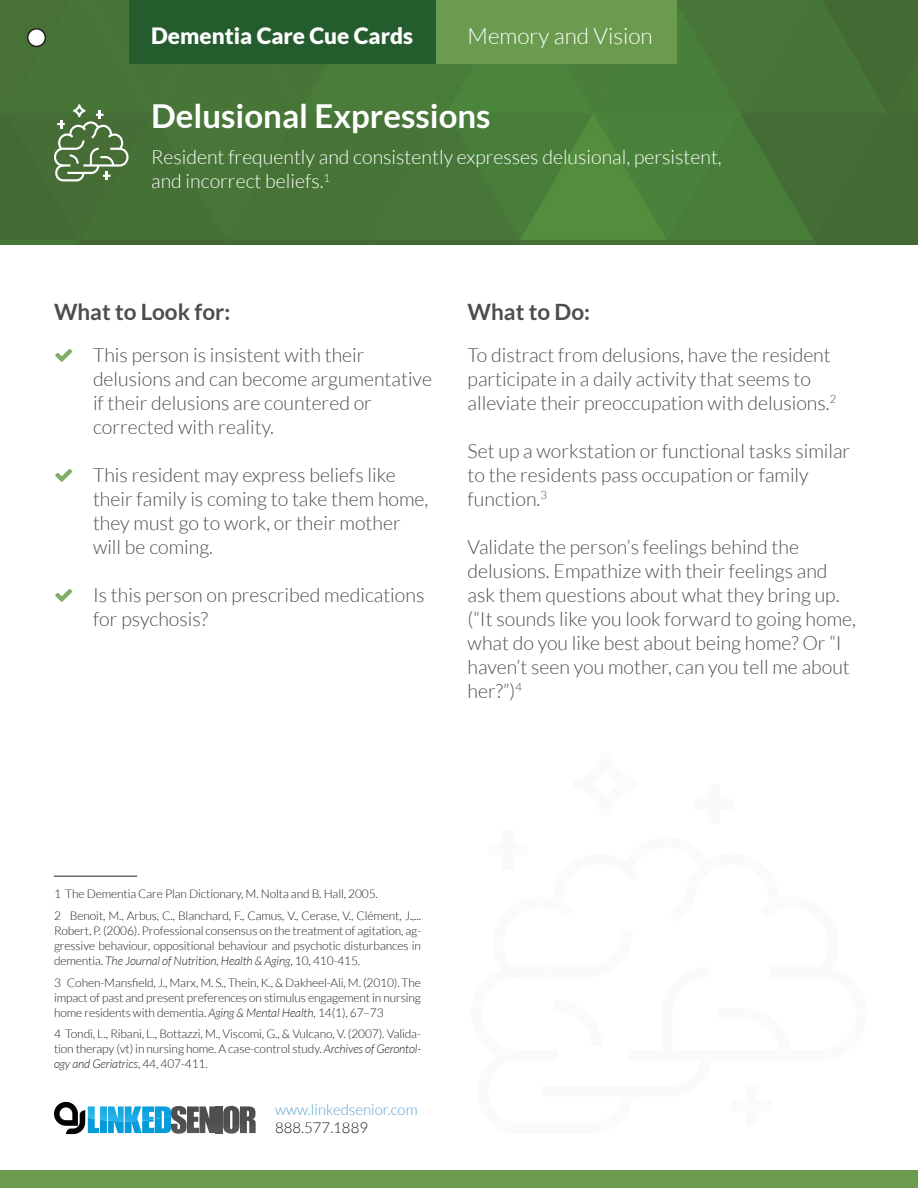
<style>
.page{position:relative;width:918px;height:1188px;background:#fff}
.page>*{position:absolute;margin:0;border:0;box-sizing:border-box;transform-origin:0 0}
.t1{font:700 33px "Lato";color:#fff}
.t2{font:700 22.5px "Lato";color:#4d4d4f}
.t3{font:900 22.5px "Lato";color:#fff}
.t4{font:300 22.5px "Lato";color:#fff}
.t5{font:300 19.5px/24px "Lato";color:#4d4d4f}
.t6{font:300 19.5px "Lato";color:#fff}
.t7{font:300 15px "Lato";color:#58a1d4}
.t8{font:300 15px "Lato";color:#231f20}
.t9{font:300 12px/15px "Lato";letter-spacing:-.01em;color:#231f20;text-align:justify}
.s1{font-style:italic}
</style>
<div class="page">
<img style="left:0;top:0;width:918px;height:244px">
<div style="left:129px;top:0;width:309px;height:64px;background:#255c2e"></div>
<div style="left:0;top:1171px;width:918px;height:17px;background:#6a9b4f"></div>
<hr style="left:54px;top:876px;width:83px;height:1px;background:#231f20">
<div style="left:28px;top:29px;width:17px;height:17px;background:#fff;border-radius:50%"></div>
<div style="left:27px;top:28px;width:19px;height:19px;border:2px solid #231f20;border-radius:50%"></div>
<div style="left:216px;top:1106px;width:7px;height:27px;background:#4e4e50"></div>
<svg style="left:223px;top:1106px;width:33px;height:28px"></svg>
<svg style="left:54px;top:1102px;width:161px;height:32px"></svg>
<div style="left:436px;top:0;width:241px;height:64px;background:#6a9b4f"></div>
<div style="left:694px;top:799px;width:40px;height:11px;background:#fafafa"></div>
<div style="left:709px;top:784px;width:11px;height:40px;background:#fafafa"></div>
<div style="left:488px;top:844px;width:40px;height:11px;background:#fafafa"></div>
<div style="left:503px;top:830px;width:11px;height:40px;background:#fafafa"></div>
<div style="left:731px;top:1100px;width:40px;height:11px;background:#fafafa"></div>
<div style="left:746px;top:1086px;width:11px;height:40px;background:#fafafa"></div>
<svg style="left:54px;top:104px;width:75px;height:77px;background:#648657"></svg>
<p class="t3" style="left:151px;top:23px;width:263px">Dementia Care Cue Cards</p>
<p class="t4" style="left:468px;top:24px;width:187px">Memory and Vision</p>
<p class="t1" style="left:151px;top:97px;width:341px">Delusional Expressions</p>
<p class="t6" style="left:151px;top:147px;width:572px">Resident frequently and consistently expresses delusional, persistent,</p>
<p class="t6" style="left:151px;top:171px;width:181px">and incorrect beliefs.<sup>1</sup></p>
<p class="t2" style="left:54px;top:299px;width:178px">What to Look for:</p>
<p class="t5" style="left:93px;top:344px;width:340px">This person is insistent with their delusions and can become argumentative if their delusions are countered or corrected with reality.</p>
<p class="t5" style="left:93px;top:464px;width:337px">This resident may express beliefs like their family is coming to take them home, they must go to work, or their mother will be coming.</p>
<p class="t5" style="left:93px;top:584px;width:333px">Is this person on prescribed medications for psychosis?</p>
<p class="t2" style="left:468px;top:299px;width:124px">What to Do:</p>
<p class="t5" style="left:468px;top:343px;width:370px">To distract from delusions, have the resident participate in a daily activity that seems to alleviate their preoccupation with delusions.<sup>2</sup></p>
<p class="t5" style="left:468px;top:439px;width:384px">Set up a workstation or functional tasks similar to the residents pass occupation or family function.<sup>3</sup></p>
<p class="t5" style="left:468px;top:535px;width:390px">Validate the person’s feelings behind the delusions. Empathize with their feelings and ask them questions about what they bring up. (“It sounds like you look forward to going home, what do you like best about being home? Or “I haven’t seen you mother, can you tell me about her?”)<sup>4</sup></p>
<p class="t9" style="left:54px;top:886px;width:325px">1 The Dementia Care Plan Dictionary, M. Nolta and B. Hall, 2005.</p>
<p class="t9" style="left:54px;top:908px;width:369px">2 Benoit, M., Arbus, C., Blanchard, F., Camus, V., Cerase, V., Clément, J.,...<br>Robert, P. (2006). Professional consensus on the treatment of agitation, ag&shy;gressive behaviour, oppositional behaviour and psychotic disturbances in dementia. <span class="s1">The Journal of Nutrition, Health &amp; Aging</span>, 10, 410-415.</p>
<p class="t9" style="left:54px;top:975px;width:369px">3 Cohen-Mansfield, J., Marx, M. S., Thein, K., &amp; Dakheel-Ali, M. (2010). The impact of past and present preferences on stimulus engagement in nursing home residents with dementia. <span class="s1">Aging &amp; Mental Health</span>, 14(1), 67–73</p>
<p class="t9" style="left:54px;top:1027px;width:369px">4 Tondi, L., Ribani, L., Bottazzi, M., Viscomi, G., &amp; Vulcano, V. (2007). Valida&shy;tion therapy (vt) in nursing home. A case-control study. <span class="s1">Archives of Gerontol&shy;ogy and Geriatrics</span>, 44, 407-411.</p>
<p class="t7" style="left:275px;top:1102px;width:144px">www.linkedsenior.com</p>
<p class="t8" style="left:275px;top:1120px;width:94px">888.577.1889</p>
</div>
